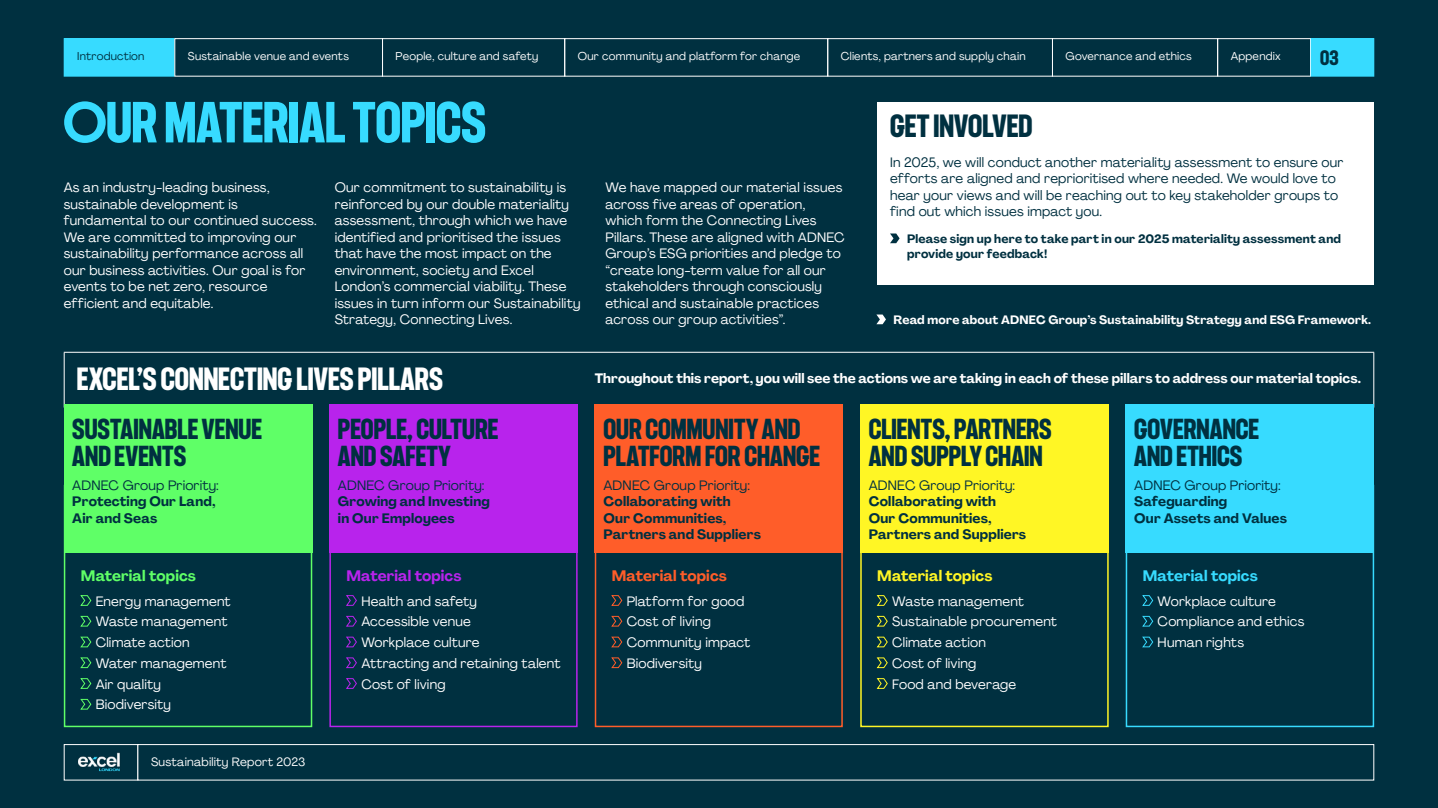
<style>
.page{position:relative;width:1438px;height:808px;background:#fff}
.page>*{position:absolute;margin:0;border:0;box-sizing:border-box;transform-origin:0 0}
.t1{font:700 54px "F37 Judge";color:#37dbff}
.t2{font:700 30px "F37 Judge";color:#fff}
.t3{font:700 30px "F37 Judge";color:#003040}
.t4{font:700 27px/27px "F37 Judge";color:#003040}
.t5{font:700 19.5px "F37 Judge";color:#003040}
.t6{font:700 15px "PP Agrandir";letter-spacing:.01em;color:#5fff67}
.t7{font:700 15px "PP Agrandir";letter-spacing:.01em;color:#b823ec}
.t8{font:700 15px "PP Agrandir";letter-spacing:.01em;color:#ff5d29}
.t9{font:700 15px "PP Agrandir";letter-spacing:.01em;color:#fff625}
.t10{font:700 15px "PP Agrandir";letter-spacing:.01em;color:#37dbff}
.t11{font:13.5px/16.5px "PP Agrandir";letter-spacing:.015em;color:#fff}
.t12{font:13.5px/16.5px "PP Agrandir";letter-spacing:.015em;color:#003040}
.t13{font:700 13.5px/16.5px "PP Agrandir";letter-spacing:.015em;color:#003040}
.t14{font:700 13.5px "PP Agrandir";letter-spacing:.005em;color:#fff}
.t15{font:700 12px/15px "PP Agrandir";letter-spacing:.015em;color:#003040}
.t16{font:700 12px "PP Agrandir";letter-spacing:.015em;color:#fff}
.t17{font:12px "PP Agrandir";letter-spacing:.015em;color:#fff}
.t18{font:11.25px "PP Agrandir";letter-spacing:.02em;color:#fff}
.t19{font:11.25px "PP Agrandir";letter-spacing:.02em;color:#003040}
</style>
<div class="page">
<div style="left:0;top:0;width:1437px;height:808px;background:#003040"></div>
<hr style="left:64px;top:352px;width:1309px;height:1px;background:#fff">
<hr style="left:64px;top:353px;width:1px;height:55px;background:#fff">
<hr style="left:1373px;top:353px;width:1px;height:55px;background:#fff">
<div style="left:1125px;top:485px;width:248px;height:242px;border:2px solid #37dbff"></div>
<div style="left:860px;top:485px;width:248px;height:242px;border:2px solid #fff625"></div>
<div style="left:594px;top:485px;width:248px;height:242px;border:2px solid #ff5d29"></div>
<div style="left:64px;top:485px;width:248px;height:242px;border:2px solid #5fff67"></div>
<div style="left:329px;top:487px;width:248px;height:240px;border:2px solid #b823ec"></div>
<div style="left:329px;top:404px;width:248px;height:149px;background:#b823ec"></div>
<div style="left:1125px;top:404px;width:248px;height:149px;background:#37dbff"></div>
<div style="left:64px;top:404px;width:248px;height:149px;background:#5fff67"></div>
<div style="left:595px;top:404px;width:248px;height:149px;background:#ff5d29"></div>
<div style="left:860px;top:404px;width:248px;height:149px;background:#fff625"></div>
<svg style="left:80px;top:595px;width:11px;height:11px"></svg>
<svg style="left:80px;top:616px;width:11px;height:10px"></svg>
<svg style="left:80px;top:637px;width:11px;height:10px"></svg>
<svg style="left:80px;top:657px;width:11px;height:11px"></svg>
<svg style="left:80px;top:678px;width:11px;height:11px"></svg>
<svg style="left:80px;top:699px;width:11px;height:10px"></svg>
<svg style="left:346px;top:595px;width:11px;height:11px"></svg>
<svg style="left:346px;top:616px;width:11px;height:10px"></svg>
<svg style="left:346px;top:637px;width:11px;height:10px"></svg>
<svg style="left:346px;top:657px;width:11px;height:11px"></svg>
<svg style="left:346px;top:678px;width:11px;height:11px"></svg>
<svg style="left:611px;top:595px;width:11px;height:11px"></svg>
<svg style="left:611px;top:616px;width:11px;height:10px"></svg>
<svg style="left:611px;top:637px;width:11px;height:10px"></svg>
<svg style="left:611px;top:657px;width:11px;height:11px"></svg>
<svg style="left:876px;top:595px;width:11px;height:11px"></svg>
<svg style="left:876px;top:616px;width:11px;height:10px"></svg>
<svg style="left:877px;top:637px;width:10px;height:10px"></svg>
<svg style="left:876px;top:657px;width:11px;height:11px"></svg>
<svg style="left:876px;top:678px;width:11px;height:11px"></svg>
<svg style="left:1142px;top:595px;width:10px;height:11px"></svg>
<svg style="left:1142px;top:616px;width:10px;height:10px"></svg>
<svg style="left:1142px;top:637px;width:10px;height:10px"></svg>
<svg style="left:876px;top:314px;width:9px;height:10px"></svg>
<div style="left:877px;top:102px;width:496px;height:183px;background:#fff"></div>
<svg style="left:890px;top:233px;width:9px;height:10px"></svg>
<div style="left:64px;top:39px;width:110px;height:37px;background:#37dbff"></div>
<div style="left:64px;top:38px;width:110px;height:39px;border:1px solid #37dbff"></div>
<div style="left:174px;top:38px;width:209px;height:39px;border:1px solid #fff"></div>
<div style="left:382px;top:38px;width:183px;height:39px;border:1px solid #fff"></div>
<div style="left:564px;top:38px;width:264px;height:39px;border:1px solid #fff"></div>
<div style="left:827px;top:38px;width:225px;height:39px;border:1px solid #fff"></div>
<div style="left:1051px;top:38px;width:166px;height:39px;border:1px solid #fff"></div>
<div style="left:1217px;top:38px;width:93px;height:39px;border:1px solid #fff"></div>
<div style="left:1310px;top:39px;width:63px;height:37px;background:#37dbff"></div>
<div style="left:1310px;top:38px;width:63px;height:39px;border:1px solid #37dbff"></div>
<div style="left:64px;top:744px;width:74px;height:36px;background:#003040;border:1px solid #fff"></div>
<div style="left:137px;top:744px;width:1236px;height:36px;border:1px solid #fff"></div>
<img style="left:78px;top:752px;width:42px;height:20px">
<p class="t19" style="left:77px;top:49px;width:69px">Introduction</p>
<p class="t18" style="left:188px;top:49px;width:162px">Sustainable venue and events</p>
<p class="t18" style="left:395px;top:49px;width:144px">People, culture and safety</p>
<p class="t18" style="left:578px;top:49px;width:224px">Our community and platform for change</p>
<p class="t18" style="left:840px;top:49px;width:186px">Clients, partners and supply chain</p>
<p class="t18" style="left:1065px;top:49px;width:128px">Governance and ethics</p>
<p class="t18" style="left:1230px;top:49px;width:51px">Appendix</p>
<h3 class="t5" style="left:1319px;top:43px;width:20px">03</h3>
<h1 class="t1" style="left:64px;top:81px;width:423px">OUR MATERIAL TOPICS</h1>
<p class="t11" style="left:64px;top:179px;width:254px">As an industry-leading business, sustainable development is fundamental to our continued success.<br>We are committed to improving our sustainability performance across all our business activities. Our goal is for events to be net zero, resource efficient and equitable.</p>
<p class="t11" style="left:334px;top:179px;width:247px">Our commitment to sustainability is reinforced by our double materiality assessment, through which we have identified and prioritised the issues that have the most impact on the environment, society and Excel London’s commercial viability. These issues in turn inform our Sustainability Strategy, Connecting Lives.</p>
<p class="t11" style="left:605px;top:179px;width:240px">We have mapped our material issues across five areas of operation, which form the Connecting Lives Pillars. These are aligned with ADNEC Group’s ESG priorities and pledge to “create long-term value for all our stakeholders through consciously ethical and sustainable practices across our group activities”.</p>
<h2 class="t3" style="left:890px;top:103px;width:144px">GET INVOLVED</h2>
<p class="t12" style="left:890px;top:153px;width:455px">In 2025, we will conduct another materiality assessment to ensure our efforts are aligned and reprioritised where needed. We would love to hear your views and will be reaching out to key stakeholder groups to find out which issues impact you.</p>
<p class="t15" style="left:907px;top:232px;width:435px">Please sign up here to take part in our 2025 materiality assessment and provide your feedback!</p>
<p class="t16" style="left:893px;top:313px;width:479px">Read more about ADNEC Group’s Sustainability Strategy and ESG Framework.</p>
<h2 class="t2" style="left:77px;top:356px;width:367px">EXCEL’S CONNECTING LIVES PILLARS</h2>
<p class="t14" style="left:594px;top:370px;width:767px">Throughout this report, you will see the actions we are taking in each of these pillars to address our material topics.</p>
<h3 class="t4" style="left:72px;top:414px;width:191px">SUSTAINABLE VENUE<br>AND EVENTS</h3>
<p class="t12" style="left:72px;top:477px;width:148px">ADNEC Group Priority:</p>
<p class="t13" style="left:72px;top:493px;width:145px">Protecting Our Land,<br>Air and Seas</p>
<p class="t6" style="left:81px;top:566px;width:117px">Material topics</p>
<p class="t11" style="left:96px;top:590px;width:136px;line-height:20.7px">Energy management<br>Waste management<br>Climate action<br>Water management<br>Air quality<br>Biodiversity</p>
<p class="t17" style="left:151px;top:754px;width:156px">Sustainability Report 2023</p>
<h3 class="t4" style="left:338px;top:414px;width:162px">PEOPLE, CULTURE<br>AND SAFETY</h3>
<h3 class="t4" style="left:1134px;top:414px;width:126px">GOVERNANCE<br>AND ETHICS</h3>
<h3 class="t4" style="left:603px;top:414px;width:218px">OUR COMMUNITY AND<br>PLATFORM FOR CHANGE</h3>
<h3 class="t4" style="left:868px;top:414px;width:184px">CLIENTS, PARTNERS<br>AND SUPPLY CHAIN</h3>
<p class="t12" style="left:338px;top:477px;width:148px">ADNEC Group Priority:</p>
<p class="t13" style="left:338px;top:493px;width:153px">Growing and Investing in Our Employees</p>
<p class="t7" style="left:346px;top:566px;width:117px">Material topics</p>
<p class="t11" style="left:361px;top:590px;width:201px;line-height:20.7px">Health and safety<br>Accessible venue<br>Workplace culture<br>Attracting and retaining talent<br>Cost of living</p>
<p class="t12" style="left:603px;top:477px;width:148px">ADNEC Group Priority:</p>
<p class="t13" style="left:603px;top:493px;width:159px">Collaborating with<br>Our Communities,<br>Partners and Suppliers</p>
<p class="t8" style="left:611px;top:566px;width:117px">Material topics</p>
<p class="t11" style="left:626px;top:590px;width:125px;line-height:20.7px">Platform for good<br>Cost of living<br>Community impact<br>Biodiversity</p>
<p class="t12" style="left:868px;top:477px;width:148px">ADNEC Group Priority:</p>
<p class="t13" style="left:868px;top:493px;width:159px">Collaborating with<br>Our Communities,<br>Partners and Suppliers</p>
<p class="t9" style="left:877px;top:566px;width:117px">Material topics</p>
<p class="t11" style="left:892px;top:590px;width:166px;line-height:20.7px">Waste management<br>Sustainable procurement<br>Climate action<br>Cost of living<br>Food and beverage</p>
<p class="t12" style="left:1134px;top:477px;width:148px">ADNEC Group Priority:</p>
<p class="t13" style="left:1134px;top:493px;width:154px">Safeguarding<br>Our Assets and Values</p>
<p class="t10" style="left:1142px;top:566px;width:117px">Material topics</p>
<p class="t11" style="left:1157px;top:590px;width:148px;line-height:20.7px">Workplace culture<br>Compliance and ethics<br>Human rights</p>
</div>
